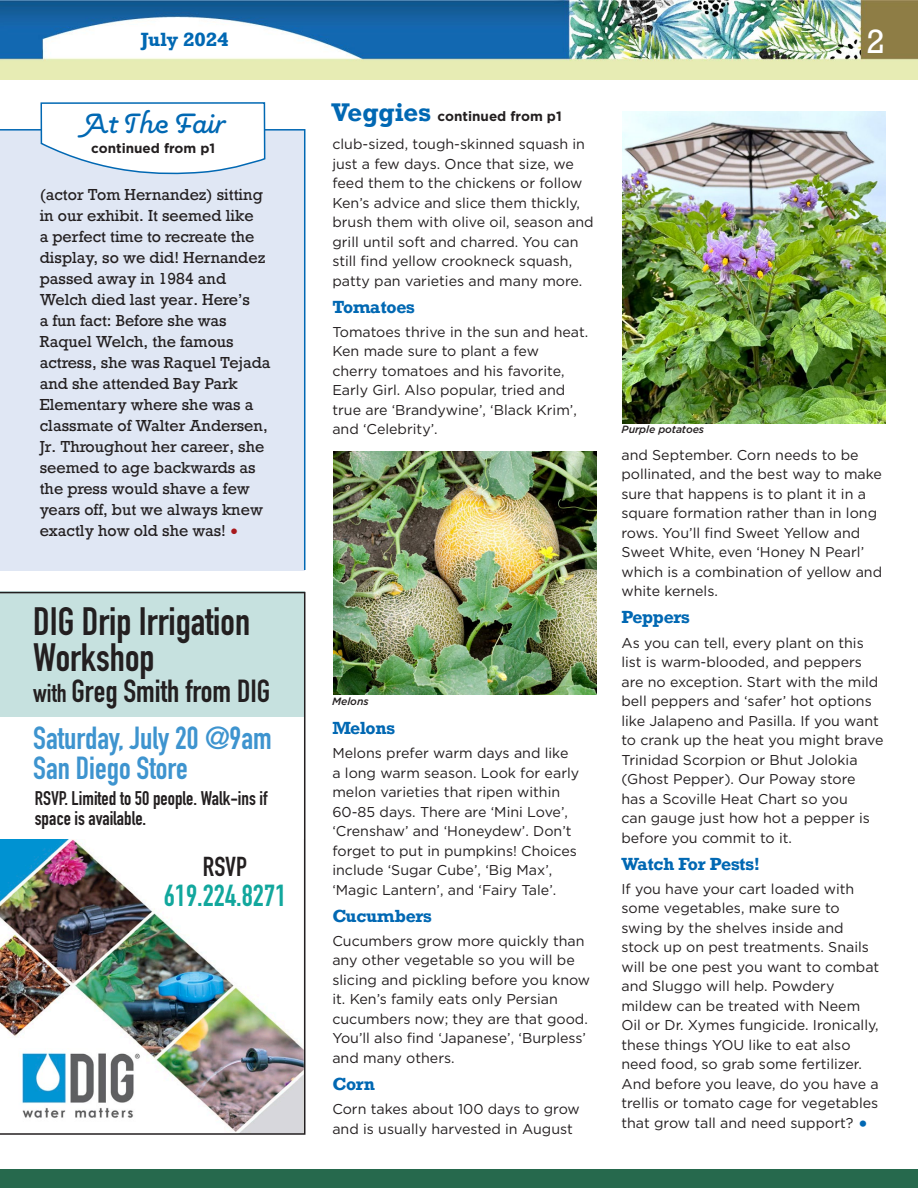
<style>
.page{position:relative;width:918px;height:1188px;background:#fff}
.page>*{position:absolute;margin:0;border:0;box-sizing:border-box;transform-origin:0 0}
.t1{font:700 39px/36px "DIN Condensed";color:#231f20}
.t2{font:500 33px "Pauline Script";color:#0168b3}
.t3{font:700 31.5px "DIN Condensed";color:#3e94cf}
.t4{font:700 31.5px "DIN Condensed";color:#231f20}
.t5{font:31.5px "Rockwell";color:#fff}
.t6{font:700 30px "DIN Condensed";color:#12a79d}
.t7{font:700 27px "DIN Condensed";color:#231f20}
.t8{font:700 19.5px/19.5px "DIN Condensed";color:#231f20}
.t9{font:700 18px "Rockwell";color:#0168b3}
.t10{font:700 16.5px "Rockwell";letter-spacing:-.02em;color:#0168b3}
.t11{font:15px/21px "Rockwell";color:#231f20}
.t12{font:14.25px/19.5px "Gotham";color:#231f20}
.t13{font:700 13.5px "Gotham";color:#231f20}
.t14{font:italic 500 10.5px "Gotham";letter-spacing:-.01em;color:#231f20}
.s1{font-size:21px;color:#a8181c}
.s2{font-size:25.5px}
.s3{font-family:"Rockwell";font-size:24px;color:#0168b3}
.s4{font-weight:700;font-size:21px;color:#0168b3}
</style>
<div class="page">
<div style="left:0;top:592px;width:305px;height:125px;background:#c6e1df"></div>
<div style="left:0;top:129px;width:306px;height:442px;background:#e0e7f4"></div>
<img style="left:0;top:0;width:918px;height:80px">
<div style="left:0;top:1169px;width:918px;height:19px;background:#26694d"></div>
<svg style="left:40px;top:102px;width:226px;height:490px"></svg>
<img style="left:622px;top:111px;width:264px;height:312px">
<img style="left:333px;top:451px;width:263px;height:244px">
<img style="left:3px;top:840px;width:299px;height:292px">
<div style="left:0;top:592px;width:305px;height:543px;border:2px solid #231f20"></div>
<div style="left:15px;top:1049px;width:129px;height:76px;background:#fff"></div>
<img style="left:22px;top:1053px;width:118px;height:65px">
<p class="t9" style="left:141px;top:28px;width:89px">July 2024</p>
<p class="t5" style="left:866px;top:22px;width:20px">2</p>
<p class="t2" style="left:82px;top:104px;width:143px">At The Fair</p>
<p class="t13" style="left:91px;top:139px;width:126px">continued from p1</p>
<p class="t11" style="left:40px;top:185px;width:232px">(actor Tom Hernandez) sitting in our exhibit. It seemed like<br>a perfect time to recreate the display, so we did! Hernandez passed away in 1984 and<br>Welch died last year. Here’s<br>a fun fact: Before she was<br>Raquel Welch, the famous actress, she was Raquel Tejada and she attended Bay Park<br>Elementary where she was a classmate of Walter Andersen,<br>Jr. Throughout her career, she seemed to age backwards as the press would shave a few years off, but we always knew exactly how old she was! <span class="s1">•</span></p>
<p class="t1" style="left:33px;top:603px;width:218px">DIG Drip Irrigation<br>Workshop</p>
<p class="t4" style="left:33px;top:670px;width:239px"><span class="s2">with</span> Greg Smith from DIG</p>
<p class="t3" style="left:33px;top:717px;width:240px">Saturday, July 20 @9am</p>
<p class="t3" style="left:33px;top:747px;width:156px">San Diego Store</p>
<p class="t8" style="left:35px;top:789px;width:234px">RSVP. Limited to 50 people. Walk-ins if space is available.</p>
<p class="t7" style="left:203px;top:848px;width:46px">RSVP</p>
<p class="t6" style="left:164px;top:875px;width:124px">619.224.8271</p>
<p class="t13" style="left:332px;top:107px;width:232px"><span class="s3">Veggies</span> continued from p1</p>
<p class="t12" style="left:332px;top:134px;width:263px">club-sized, tough-skinned squash in just a few days. Once that size, we feed them to the chickens or follow Ken’s advice and slice them thickly, brush them with olive oil, season and grill until soft and charred. You can still find yellow crookneck squash, patty pan varieties and many more.</p>
<p class="t10" style="left:332px;top:296px;width:84px">Tomatoes</p>
<p class="t12" style="left:332px;top:322px;width:258px">Tomatoes thrive in the sun and heat.<br>Ken made sure to plant a few<br>cherry tomatoes and his favorite,<br>Early Girl. Also popular, tried and true are ‘Brandywine’, ‘Black Krim’, and ‘Celebrity’.</p>
<p class="t14" style="left:332px;top:695px;width:38px">Melons</p>
<p class="t10" style="left:332px;top:718px;width:64px">Melons</p>
<p class="t12" style="left:332px;top:743px;width:248px">Melons prefer warm days and like a long warm season. Look for early melon varieties that ripen within 60-85 days. There are ‘Mini Love’, ‘Crenshaw’ and ‘Honeydew’. Don’t forget to put in pumpkins! Choices include ‘Sugar Cube’, ‘Big Max’, ‘Magic Lantern’, and ‘Fairy Tale’.</p>
<p class="t10" style="left:332px;top:905px;width:101px">Cucumbers</p>
<p class="t12" style="left:332px;top:931px;width:259px">Cucumbers grow more quickly than any other vegetable so you will be slicing and pickling before you know it. Ken’s family eats only Persian cucumbers now; they are that good.<br>You’ll also find ‘Japanese’, ‘Burpless’ and many others.</p>
<p class="t10" style="left:332px;top:1073px;width:44px">Corn</p>
<p class="t12" style="left:332px;top:1099px;width:249px">Corn takes about 100 days to grow and is usually harvested in August</p>
<p class="t14" style="left:622px;top:423px;width:84px">Purple potatoes</p>
<p class="t12" style="left:621px;top:445px;width:262px">and September. Corn needs to be pollinated, and the best way to make sure that happens is to plant it in a square formation rather than in long rows. You’ll find Sweet Yellow and<br>Sweet White, even ‘Honey N Pearl’ which is a combination of yellow and white kernels.</p>
<p class="t10" style="left:621px;top:607px;width:70px">Peppers</p>
<p class="t12" style="left:621px;top:632px;width:264px">As you can tell, every plant on this list is warm-blooded, and peppers are no exception. Start with the mild bell peppers and ‘safer’ hot options like Jalapeno and Pasilla. If you want to crank up the heat you might brave Trinidad Scorpion or Bhut Jolokia (Ghost Pepper). Our Poway store<br>has a Scoville Heat Chart so you<br>can gauge just how hot a pepper is before you commit to it.</p>
<p class="t10" style="left:621px;top:853px;width:140px">Watch For Pests!</p>
<p class="t12" style="left:621px;top:879px;width:259px">If you have your cart loaded with some vegetables, make sure to swing by the shelves inside and stock up on pest treatments. Snails will be one pest you want to combat and Sluggo will help. Powdery mildew can be treated with Neem Oil or Dr. Xymes fungicide. Ironically, these things YOU like to eat also need food, so grab some fertilizer.<br>And before you leave, do you have a trellis or tomato cage for vegetables that grow tall and need support? <span class="s4">•</span></p>
</div>
